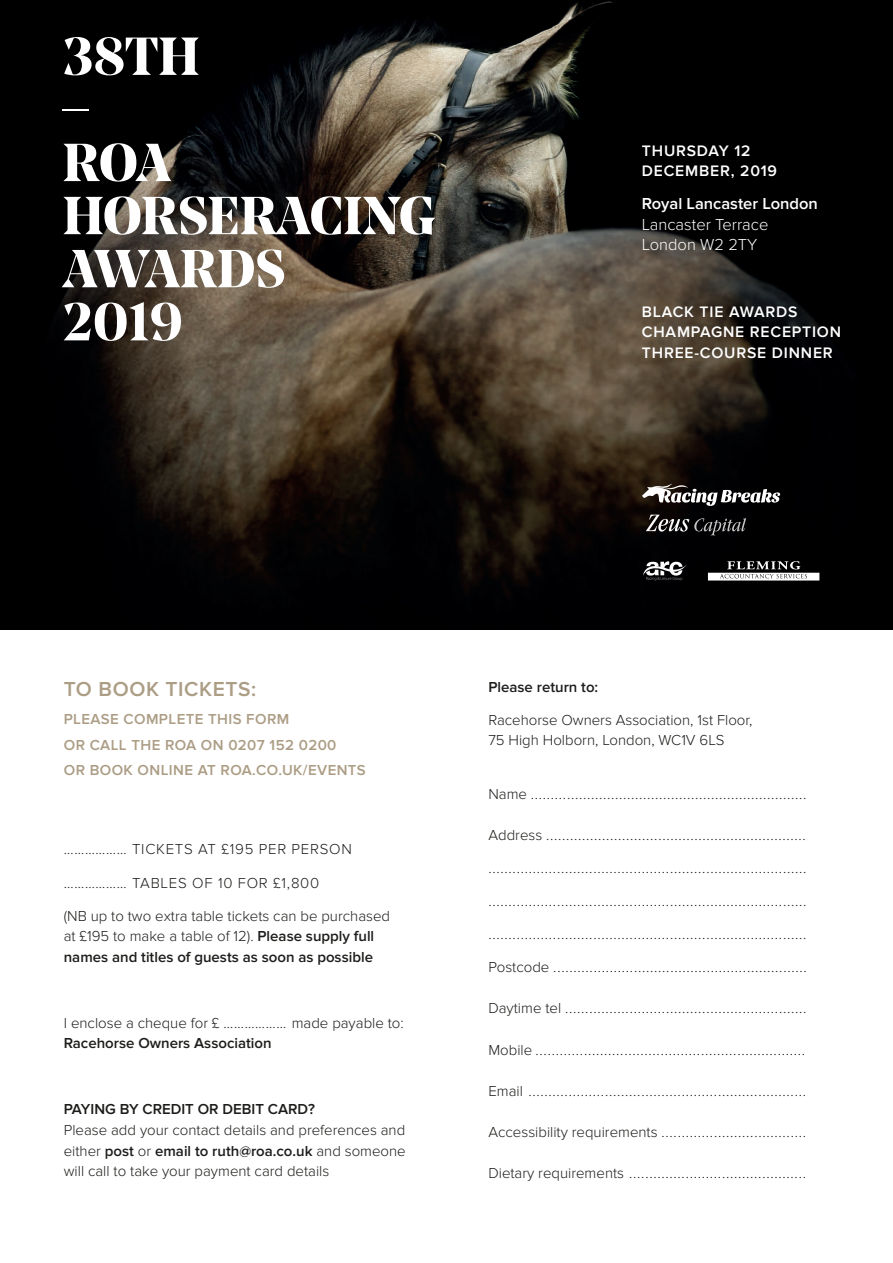
<style>
.page{position:relative;width:893px;height:1263px;background:#fff}
.page>*{position:absolute;margin:0;border:0;box-sizing:border-box;transform-origin:0 0}
.t1{font:700 53.1px/53.1px "Noe Display";letter-spacing:-.005em;color:#fff}
.t2{font:600 21px "Proxima Nova";letter-spacing:.025em;color:#ac9d85}
.t3{font:300 16.5px/20.5px "Proxima Nova";color:#fff}
.t4{font:600 16.5px "Proxima Nova";color:#fff}
.t5{font:600 15.75px/20.5px "Proxima Nova";letter-spacing:.05em;color:#fff}
.t6{font:300 15px/20.5px "Proxima Nova";color:#1d1d1b}
.t7{font:600 15px/25.5px "Proxima Nova";letter-spacing:.025em;color:#ac9d85}
.t8{font:600 15px "Proxima Nova";color:#1d1d1b}
.t9{font:300 15px "Proxima Nova";letter-spacing:.05em;color:#1d1d1b}
.s1{font-weight:600}
</style>
<div class="page">
<img style="left:0;top:0;width:893px;height:629px">
<svg style="left:643px;top:561px;width:44px;height:20px"></svg>
<svg style="left:708px;top:561px;width:111px;height:19px"></svg>
<svg style="left:642px;top:483px;width:138px;height:23px"></svg>
<svg style="left:646px;top:515px;width:100px;height:20px;background:#323132"></svg>
<h1 class="t1" style="left:63px;top:29px;width:375px">38TH<br>–<br>ROA<br>HORSERACING<br>AWARDS<br>2019</h1>
<p class="t5" style="left:642px;top:141px;width:137px">THURSDAY 12<br>DECEMBER, 2019</p>
<p class="t4" style="left:642px;top:194px;width:177px">Royal Lancaster London</p>
<p class="t3" style="left:642px;top:214px;width:128px">Lancaster Terrace<br>London W2 2TY</p>
<p class="t5" style="left:642px;top:301px;width:201px">BLACK TIE AWARDS<br>CHAMPAGNE RECEPTION<br>THREE-COURSE DINNER</p>
<h2 class="t2" style="left:64px;top:677px;width:194px">TO BOOK TICKETS:</h2>
<p class="t7" style="left:64px;top:707px;width:304px">PLEASE COMPLETE THIS FORM<br>OR CALL THE ROA ON 0207 152 0200<br>OR BOOK ONLINE AT ROA.CO.UK/EVENTS</p>
<p class="t9" style="left:64px;top:841px;width:290px">……………… TICKETS AT £195 PER PERSON</p>
<p class="t9" style="left:64px;top:874px;width:257px">……………… TABLES OF 10 FOR £1,800</p>
<p class="t6" style="left:64px;top:905px;width:328px">(NB up to two extra table tickets can be purchased at £195 to make a table of 12). <span class="s1">Please supply full names and titles of guests as soon as possible</span></p>
<p class="t6" style="left:64px;top:1013px;width:342px">I enclose a cheque for £ ……………… made payable to:</p>
<p class="t8" style="left:64px;top:1035px;width:209px">Racehorse Owners Association</p>
<p class="t8" style="left:64px;top:1101px;width:253px">PAYING BY CREDIT OR DEBIT CARD?</p>
<p class="t6" style="left:64px;top:1120px;width:343px;text-align:justify">Please add your contact details and preferences and either <span class="s1">post</span> or <span class="s1">email to ruth@roa.co.uk</span> and someone will call to take your payment card details</p>
<p class="t8" style="left:488px;top:678px;width:111px">Please return to:</p>
<p class="t6" style="left:488px;top:710px;width:265px">Racehorse Owners Association, 1st Floor,<br>75 High Holborn, London, WC1V 6LS</p>
<p class="t6" style="left:488px;top:784px;width:320px">Name .....................................................................</p>
<p class="t6" style="left:488px;top:825px;width:319px">Address .................................................................</p>
<p class="t6" style="left:488px;top:858px;width:320px">...............................................................................</p>
<p class="t6" style="left:488px;top:891px;width:320px">...............................................................................</p>
<p class="t6" style="left:488px;top:924px;width:320px">...............................................................................</p>
<p class="t6" style="left:488px;top:957px;width:320px">Postcode ...............................................................</p>
<p class="t6" style="left:488px;top:998px;width:320px">Daytime tel ............................................................</p>
<p class="t6" style="left:488px;top:1039px;width:318px">Mobile ...................................................................</p>
<p class="t6" style="left:488px;top:1080px;width:319px">Email .....................................................................</p>
<p class="t6" style="left:488px;top:1121px;width:319px">Accessibility requirements ....................................</p>
<p class="t6" style="left:488px;top:1162px;width:319px">Dietary requirements ............................................</p>
</div>
